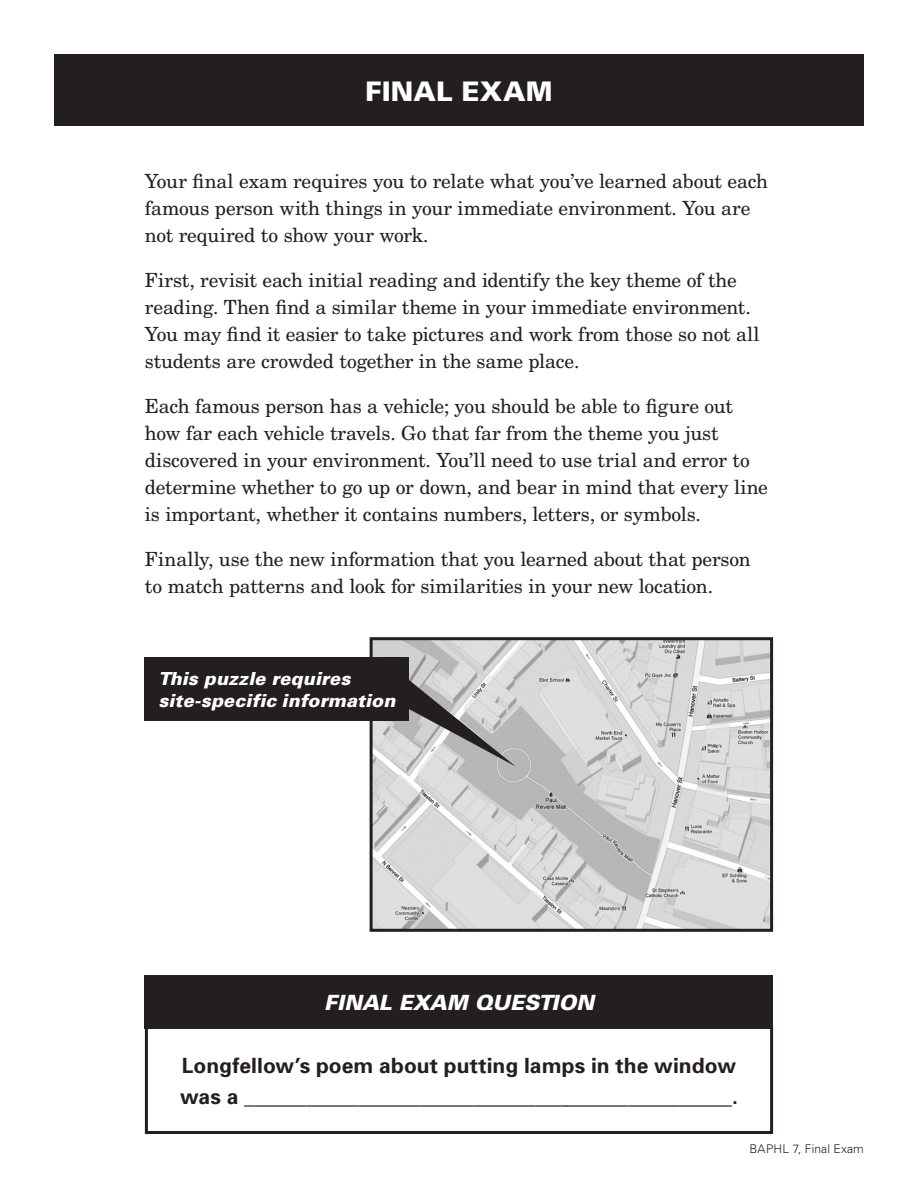
<style>
.page{position:relative;width:918px;height:1188px;background:#fff}
.page>*{position:absolute;margin:0;border:0;box-sizing:border-box;transform-origin:0 0}
.t1{font:900 27px "Univers";letter-spacing:.005em;color:#fff}
.answer{font:700 21px/31.5px "Univers";letter-spacing:.005em;color:#231f20}
.question_number{font:italic 900 21px "Univers";color:#fff}
.body_text{font:19.5px/27px "New Century Schlbk";letter-spacing:-.01em;color:#231f20}
.folio{font:italic 900 18px/21.6px "Univers";letter-spacing:.005em;color:#fff}
.folio-2{font:300 12px "Univers";letter-spacing:.01em;color:#231f20}
</style>
<div class="page">
<div style="left:54px;top:54px;width:810px;height:72px;background:#231f20"></div>
<div style="left:145px;top:975px;width:628px;height:54px;background:#231f20"></div>
<div style="left:145px;top:1026px;width:628px;height:108px;border:3px solid #231f20"></div>
<img style="left:374px;top:641px;width:395px;height:287px">
<div style="left:370px;top:637px;width:403px;height:295px;border:3px solid #231f20"></div>
<svg style="left:371px;top:665px;width:145px;height:101px;background:#b6b6b6"></svg>
<div style="left:145px;top:658px;width:264px;height:63px;background:#231f20"></div>
<p class="t1" style="left:365px;top:74px;width:189px">FINAL EXAM</p>
<p class="body_text" style="left:145px;top:167px;width:625px">Your final exam requires you to relate what you’ve learned about each famous person with things in your immediate environment. You are not required to show your work.</p>
<p class="body_text" style="left:145px;top:266px;width:616px">First, revisit each initial reading and identify the key theme of the reading. Then find a similar theme in your immediate environment.<br>You may find it easier to take pictures and work from those so not all students are crowded together in the same place.</p>
<p class="body_text" style="left:145px;top:392px;width:625px">Each famous person has a vehicle; you should be able to figure out how far each vehicle travels. Go that far from the theme you just discovered in your environment. You’ll need to use trial and error to determine whether to go up or down, and bear in mind that every line is important, whether it contains numbers, letters, or symbols.</p>
<p class="body_text" style="left:145px;top:545px;width:607px">Finally, use the new information that you learned about that person to match patterns and look for similarities in your new location.</p>
<p class="folio" style="left:158px;top:668px;width:238px">This puzzle requires site‑specific information</p>
<p class="question_number" style="left:324px;top:990px;width:271px">FINAL EXAM QUESTION</p>
<p class="answer" style="left:180px;top:1049px;width:559px">Longfellow’s poem about putting lamps in the window was a _______________________________________________.</p>
<p class="folio-2" style="left:749px;top:1141px;width:116px">BAPHL 7, Final Exam</p>
</div>
